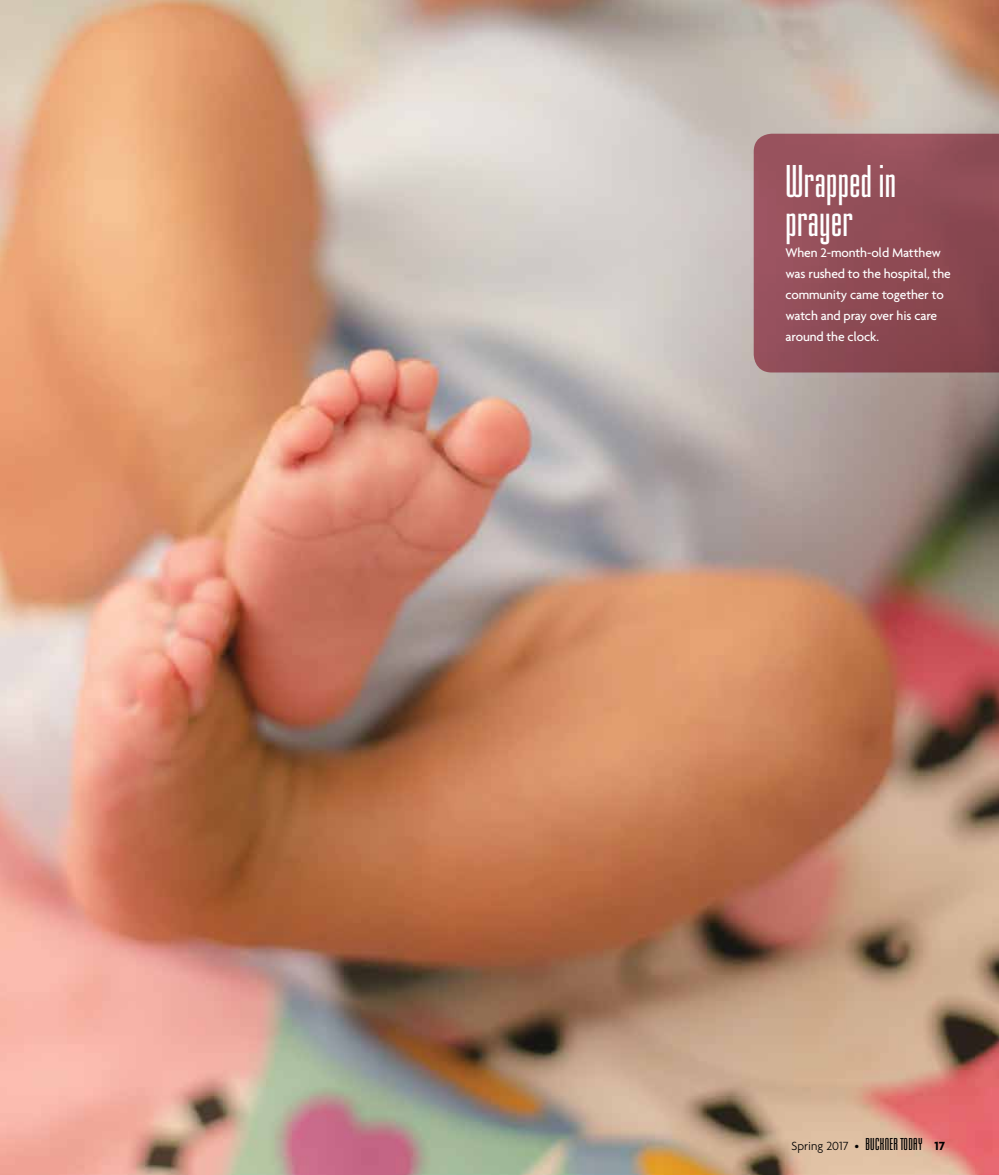
<style>
.page{position:relative;width:999px;height:1175px;background:#fff}
.page>*{position:absolute;margin:0;border:0;box-sizing:border-box;transform-origin:0 0}
.t1{font:48px/39px "Mekanik Plain";letter-spacing:.01em;color:#fff}
.t2{font:18px "Mekanik Plain";letter-spacing:.02em;color:#000}
.t3{font:500 13.5px/21px "Agenda";letter-spacing:-.01em;color:#fff}
.s1{font-family:"Agenda";font-weight:300;font-size:12.75px}
.s2{font-family:"Agenda";font-weight:700;font-size:12.75px}
</style>
<div class="page">
<img style="left:0;top:0;width:999px;height:1174px">
<svg style="left:754px;top:134px;width:245px;height:238px;background:#904c56"></svg>
<h1 class="t1" style="left:786px;top:160px;width:112px">Wrapped in prayer</h1>
<p class="t3" style="left:786px;top:241px;width:167px">When 2-month-old Matthew was rushed to the hospital, the community came together to watch and pray over his care around the clock.</p>
<h2 class="t2" style="left:792px;top:1133px;width:155px"><span class="s1">Spring 2017 •</span> BUCKNER TODAY <span class="s2">17</span></h2>
</div>
